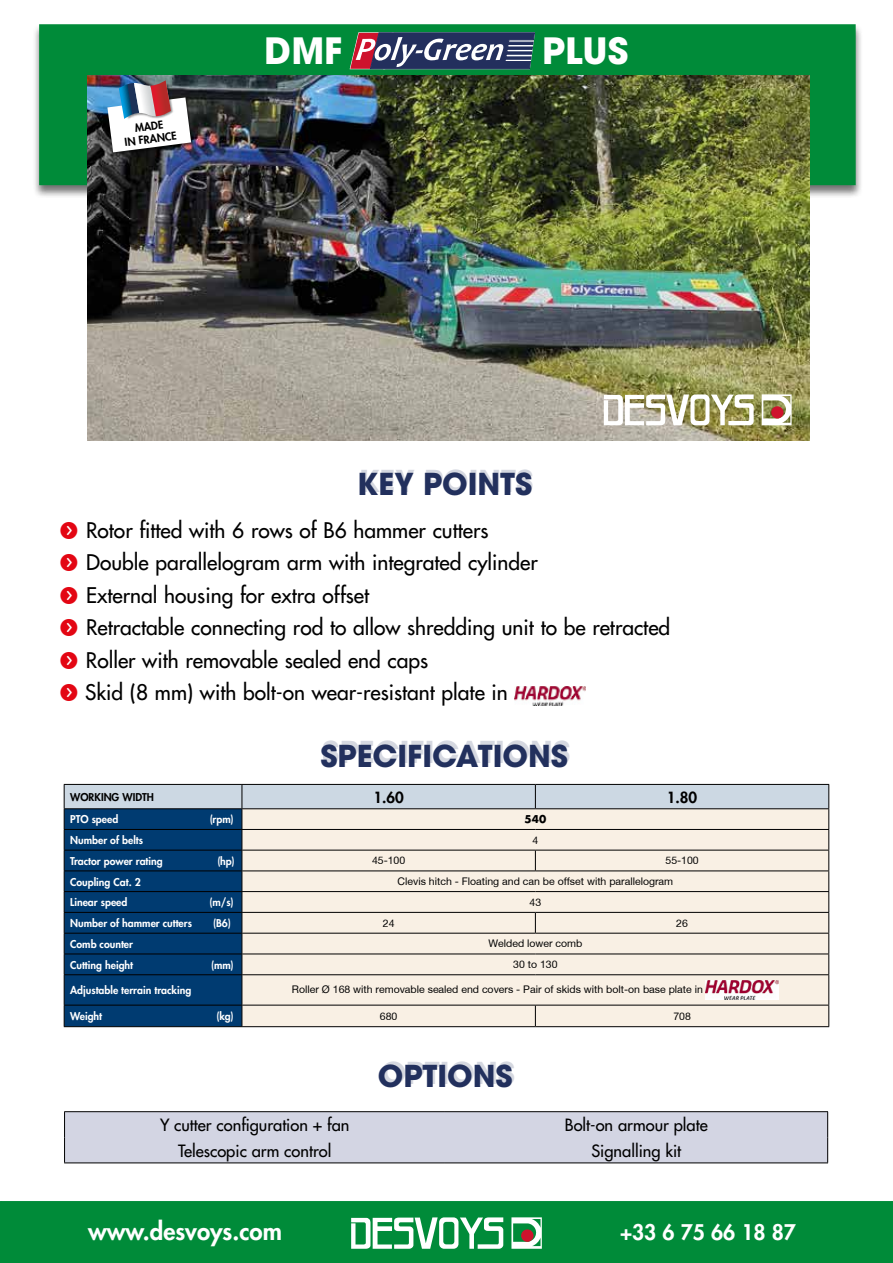
<style>
.page{position:relative;width:893px;height:1263px;background:#fff}
.page>*{position:absolute;margin:0;border:0;box-sizing:border-box;transform-origin:0 0}
.t1{font:700 36px "Avant Garde LT";color:#fff}
.t2{font:700 30px "Avant Garde LT";color:#22305d}
.t3{font:800 24px "Futura Std";color:#fff}
.t4{font:500 21px/32.5px "Futura Std";color:#000}
.t5{font:800 21px "Futura Std";color:#fff}
.t6{font:500 16.5px "Futura Std";color:#000}
.t7{font:800 15px "Futura Std";color:#000}
.t8{font:800 10.8px/12.9px "Futura";color:#000;text-align:center}
.t9{font:10.5px "Helvetica Neue";color:#000}
.t10{font:800 10.5px "Futura Std";color:#fff}
.t11{font:800 10.5px "Futura Std";color:#000}
.t12{font:700 10.5px "Futura Std";color:#000}
.s1{font-family:"Button Bonus Circle Negative";font-weight:400;color:#e30613}
</style>
<div class="page">
<svg style="left:64px;top:785px;width:765px;height:242px;background:#b6bcbf"></svg>
<hr style="left:242px;top:1026px;width:293px;height:1px;background:#000">
<hr style="left:535px;top:1026px;width:294px;height:1px;background:#000">
<hr style="left:64px;top:784px;width:178px;height:1px;background:#000">
<hr style="left:242px;top:784px;width:293px;height:1px;background:#000">
<hr style="left:535px;top:784px;width:294px;height:1px;background:#000">
<img style="left:706px;top:981px;width:73px;height:19px">
<div style="left:1px;top:1202px;width:891px;height:60px;background:#008b39"></div>
<div style="left:0;top:1201px;width:893px;height:62px;border:2px solid #008b39"></div>
<div style="left:32px;top:24px;width:831px;height:175px;background:#000;opacity:.55"></div>
<div style="left:39px;top:24px;width:817px;height:161px;background:#008b39;border:2px solid #008b39"></div>
<img style="left:515px;top:687px;width:70px;height:18px">
<svg style="left:351px;top:1217px;width:152px;height:32px"></svg>
<svg style="left:511px;top:1217px;width:31px;height:32px"></svg>
<div style="left:521px;top:1229px;width:13px;height:13px;background:#ce132d;border-radius:50%"></div>
<div style="left:65px;top:1112px;width:380px;height:25px;background:#d3d5e3"></div>
<div style="left:445px;top:1112px;width:383px;height:25px;background:#d3d5e3"></div>
<div style="left:65px;top:1137px;width:380px;height:26px;background:#d3d5e3"></div>
<div style="left:445px;top:1137px;width:383px;height:26px;background:#d3d5e3"></div>
<hr style="left:64px;top:1111px;width:381px;height:1px;background:#000">
<hr style="left:445px;top:1111px;width:383px;height:1px;background:#000">
<svg style="left:64px;top:1112px;width:1px;height:50px"></svg>
<svg style="left:827px;top:1112px;width:1px;height:50px"></svg>
<hr style="left:64px;top:1162px;width:381px;height:1px;background:#000">
<hr style="left:445px;top:1162px;width:383px;height:1px;background:#000">
<svg style="left:350px;top:32px;width:185px;height:37px;background:#5d5c79"></svg>
<img style="left:87px;top:75px;width:722px;height:366px">
<svg style="left:604px;top:394px;width:150px;height:31px"></svg>
<svg style="left:762px;top:394px;width:30px;height:31px"></svg>
<div style="left:771px;top:406px;width:12px;height:12px;background:#ce132d;border-radius:50%"></div>
<img style="left:106px;top:96px;width:89px;height:60px">
<img style="left:107px;top:80px;width:84px;height:72px">
<p class="t8" style="left:123px;top:123px;width:54px;rotate:-7deg">MADE<br>IN FRANCE</p>
<h1 class="t1" style="left:265px;top:28px;width:79px">DMF</h1>
<h1 class="t1" style="left:542px;top:28px;width:88px">PLUS</h1>
<h2 class="t2" style="left:358px;top:461px;width:176px">KEY POINTS</h2>
<p class="t4" style="left:59px;top:514px;width:613px"><span class="s1">f</span> Rotor fitted with 6 rows of B6 hammer cutters<br><span class="s1">f</span> Double parallelogram arm with integrated cylinder<br><span class="s1">f</span> External housing for extra offset<br><span class="s1">f</span> Retractable connecting rod to allow shredding unit to be retracted <span class="s1">f</span> Roller with removable sealed end caps<br><span class="s1">f</span> Skid (8 mm) with bolt-on wear-resistant plate in</p>
<h2 class="t2" style="left:323px;top:733px;width:249px">SPECIFICATIONS</h2>
<p class="t11" style="left:70px;top:790px;width:85px">WORKING WIDTH</p>
<p class="t7" style="left:373px;top:788px;width:32px">1.60</p>
<p class="t7" style="left:667px;top:788px;width:32px">1.80</p>
<p class="t10" style="left:70px;top:813px;width:50px">PTO speed</p>
<p class="t10" style="left:210px;top:813px;width:25px">(rpm)</p>
<p class="t12" style="left:525px;top:812px;width:23px">540</p>
<p class="t10" style="left:70px;top:833px;width:74px">Number of belts</p>
<p class="t9" style="left:532px;top:835px;width:7px">4</p>
<p class="t10" style="left:70px;top:854px;width:94px">Tractor power rating</p>
<p class="t10" style="left:217px;top:854px;width:19px">(hp)</p>
<p class="t9" style="left:372px;top:856px;width:35px">45-100</p>
<p class="t9" style="left:665px;top:856px;width:35px">55-100</p>
<p class="t10" style="left:70px;top:875px;width:72px">Coupling Cat. 2</p>
<p class="t9" style="left:398px;top:877px;width:277px">Clevis hitch - Floating and can be offset with parallelogram</p>
<p class="t10" style="left:70px;top:896px;width:59px">Linear speed</p>
<p class="t10" style="left:210px;top:896px;width:26px">(m/s)</p>
<p class="t9" style="left:530px;top:897px;width:13px">43</p>
<p class="t10" style="left:70px;top:916px;width:123px">Number of hammer cutters</p>
<p class="t10" style="left:213px;top:916px;width:19px">(B6)</p>
<p class="t9" style="left:383px;top:918px;width:13px">24</p>
<p class="t9" style="left:676px;top:918px;width:13px">26</p>
<p class="t10" style="left:70px;top:937px;width:64px">Comb counter</p>
<p class="t9" style="left:488px;top:939px;width:95px">Welded lower comb</p>
<p class="t10" style="left:70px;top:958px;width:64px">Cutting height</p>
<p class="t10" style="left:211px;top:958px;width:24px">(mm)</p>
<p class="t9" style="left:513px;top:960px;width:46px">30 to 130</p>
<p class="t10" style="left:70px;top:984px;width:123px">Adjustable terrain tracking</p>
<p class="t9" style="left:292px;top:984px;width:412px">Roller Ø 168 with removable sealed end covers - Pair of skids with bolt-on base plate in</p>
<p class="t10" style="left:70px;top:1010px;width:33px">Weight</p>
<p class="t10" style="left:217px;top:1010px;width:19px">(kg)</p>
<p class="t9" style="left:380px;top:1011px;width:19px">680</p>
<p class="t9" style="left:673px;top:1011px;width:19px">708</p>
<h2 class="t2" style="left:380px;top:1054px;width:136px">OPTIONS</h2>
<p class="t6" style="left:160px;top:1115px;width:191px">Y cutter configuration + fan</p>
<p class="t6" style="left:565px;top:1115px;width:144px">Bolt-on armour plate</p>
<p class="t6" style="left:178px;top:1140px;width:155px">Telescopic arm control</p>
<p class="t6" style="left:591px;top:1140px;width:91px">Signalling kit</p>
<p class="t3" style="left:88px;top:1216px;width:195px">www.desvoys.com</p>
<p class="t5" style="left:620px;top:1218px;width:178px">+33 6 75 66 18 87</p>
</div>
